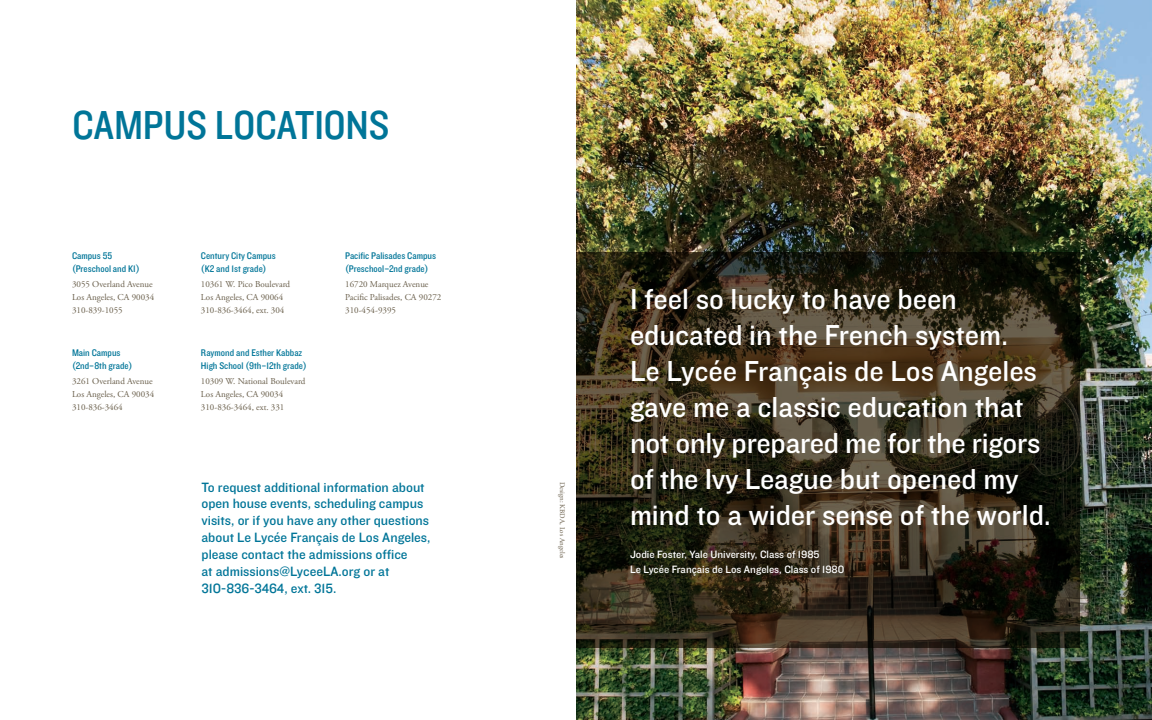
<style>
.page{position:relative;width:1152px;height:720px;background:#fff}
.page>*{position:absolute;margin:0;border:0;box-sizing:border-box;transform-origin:0 0}
.t1{font:42px "Knockout HTF30 Junior Welterwt";letter-spacing:-.005em;color:#007598}
.A_PQ{font:30px/36px "Knockout HTF31 Junior Middlewt";color:#fff}
.A_PQ-2{font:14px/17px "Knockout HTF31 Junior Middlewt";color:#007598}
.A_PQ-3{font:11px "Knockout HTF31 Junior Middlewt";color:#fff}
.A_big_idea_content{font:10px/13px "Knockout HTF30 Junior Welterwt";color:#007598}
.A_big_idea_content-2{font:9px "Adobe Garamond Pro";color:#685d49}
.FAQ_content{font:7px "Adobe Garamond Pro";color:#685d49}
</style>
<div class="page">
<img style="left:576px;top:0;width:576px;height:720px">
<svg style="left:576px;top:252px;width:504px;height:396px;background:#332b1b"></svg>
<p class="t1" style="left:72px;top:102px;width:319px">CAMPUS LOCATIONS</p>
<p class="A_big_idea_content" style="left:72px;top:250px;width:69px">Campus 55 (Preschool and K1)</p>
<p class="A_big_idea_content-2" style="left:72px;top:279px;width:82px">3055 Overland Avenue</p>
<p class="A_big_idea_content-2" style="left:72px;top:292px;width:84px">Los Angeles, CA 90034</p>
<p class="A_big_idea_content-2" style="left:72px;top:305px;width:52px">310-839-1055</p>
<p class="A_big_idea_content" style="left:72px;top:347px;width:62px">Main Campus (2nd–8th grade)</p>
<p class="A_big_idea_content-2" style="left:72px;top:376px;width:82px">3261 Overland Avenue</p>
<p class="A_big_idea_content-2" style="left:72px;top:389px;width:84px">Los Angeles, CA 90034</p>
<p class="A_big_idea_content-2" style="left:72px;top:402px;width:52px">310-836-3464</p>
<p class="A_big_idea_content" style="left:201px;top:250px;width:76px">Century City Campus (K2 and 1st grade)</p>
<p class="A_big_idea_content-2" style="left:201px;top:279px;width:91px">10361 W. Pico Boulevard</p>
<p class="A_big_idea_content-2" style="left:201px;top:292px;width:84px">Los Angeles, CA 90064</p>
<p class="A_big_idea_content-2" style="left:201px;top:305px;width:85px">310-836-3464, ext. 304</p>
<p class="A_big_idea_content" style="left:201px;top:347px;width:107px">Raymond and Esther Kabbaz<br>High School (9th–12th grade)</p>
<p class="A_big_idea_content-2" style="left:201px;top:376px;width:106px">10309 W. National Boulevard</p>
<p class="A_big_idea_content-2" style="left:201px;top:389px;width:84px">Los Angeles, CA 90034</p>
<p class="A_big_idea_content-2" style="left:201px;top:402px;width:85px">310-836-3464, ext. 331</p>
<p class="A_big_idea_content" style="left:345px;top:250px;width:92px">Pacific Palisades Campus (Preschool–2nd grade)</p>
<p class="A_big_idea_content-2" style="left:345px;top:279px;width:85px">16720 Marquez Avenue</p>
<p class="A_big_idea_content-2" style="left:345px;top:292px;width:98px">Pacific Palisades, CA 90272</p>
<p class="A_big_idea_content-2" style="left:345px;top:305px;width:52px">310-454-9395</p>
<p class="A_PQ-2" style="left:202px;top:479px;width:231px">To request additional information about open house events, scheduling campus visits, or if you have any other questions about Le Lycée Français de Los Angeles, please contact the admissions office<br>at admissions@LyceeLA.org or at 310-836-3464, ext. 315.</p>
<p class="FAQ_content" style="left:567px;top:482px;width:78px;rotate:90deg">Design: KBDA, Los Angeles</p>
<p class="A_PQ" style="left:630px;top:282px;width:423px">I feel so lucky to have been educated in the French system.<br>Le Lycée Français de Los Angeles gave me a classic education that not only prepared me for the rigors of the Ivy League but opened my mind to a wider sense of the world.</p>
<p class="A_PQ-3" style="left:630px;top:549px;width:191px">Jodie Foster, Yale University, Class of 1985</p>
<p class="A_PQ-3" style="left:630px;top:564px;width:216px">Le Lycée Français de Los Angeles, Class of 1980</p>
</div>
